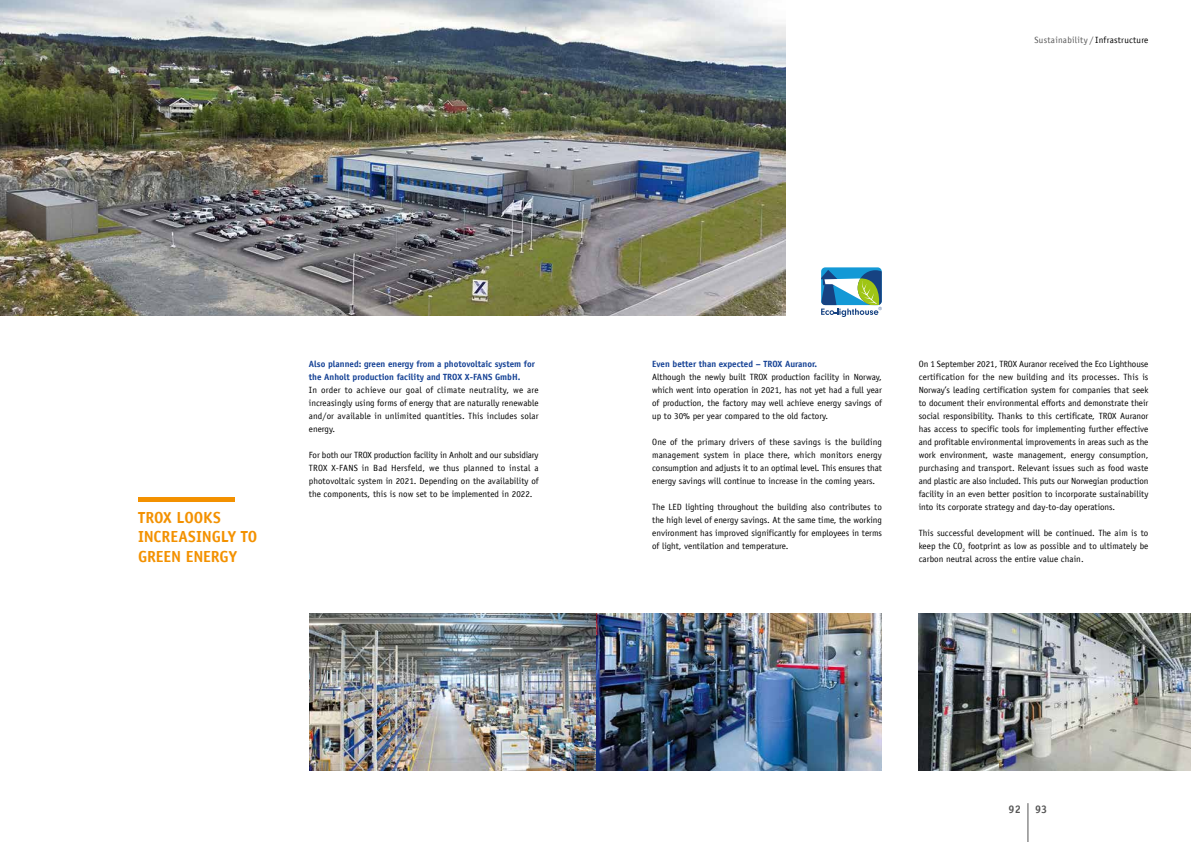
<style>
.page{position:relative;width:1191px;height:842px;background:#fff}
.page>*{position:absolute;margin:0;border:0;box-sizing:border-box;transform-origin:0 0}
.t1{font:700 16px/19.5px "TROX Officina Sans";letter-spacing:-.01em;color:#f39100}
.t2{font:700 11px "TROX Officina Sans";color:#565656}
.t3{font:9px/13px "TROX Officina Sans";color:#000;text-align:justify}
.t4{font:700 9px/13px "TROX Officina Sans";color:#134094}
.t5{font:9px "TROX Officina Sans";letter-spacing:.03em;color:#565656}
.s1{color:#000}
</style>
<div class="page">
<hr style="left:1027px;top:803px;width:1px;height:39px;background:#565656">
<hr style="left:138px;top:497px;width:96px;height:4px;background:#f39100">
<img style="left:0;top:0;width:785px;height:315px">
<svg style="left:821px;top:267px;width:60px;height:50px"></svg>
<img style="left:309px;top:614px;width:573px;height:157px">
<img style="left:918px;top:614px;width:273px;height:157px">
<p class="t5" style="left:1034px;top:35px;width:115px">Sustainability / <span class="s1">Infrastructure</span></p>
<h1 class="t1" style="left:138px;top:507px;width:121px">TROX LOOKS<br>INCREASINGLY TO<br>GREEN ENERGY</h1>
<p class="t4" style="left:309px;top:357px;width:227px">Also planned: green energy from a photovoltaic system for the Anholt production facility and TROX X-FANS GmbH.</p>
<p class="t3" style="left:309px;top:383px;width:231px">In order to achieve our goal of climate neutrality, we are increasingly using forms of energy that are naturally renewable and/or available in unlimited quantities. This includes solar energy.</p>
<p class="t3" style="left:309px;top:448px;width:231px">For both our TROX production facility in Anholt and our subsidiary TROX X-FANS in Bad Hersfeld, we thus planned to instal a photovoltaic system in 2021. Depending on the availability of the components, this is now set to be implemented in 2022.</p>
<p class="t4" style="left:652px;top:357px;width:166px">Even better than expected – TROX Auranor.</p>
<p class="t3" style="left:652px;top:370px;width:231px">Although the newly built TROX production facility in Norway, which went into operation in 2021, has not yet had a full year of production, the factory may well achieve energy savings of up to 30% per year compared to the old factory.</p>
<p class="t3" style="left:652px;top:435px;width:231px">One of the primary drivers of these savings is the building management system in place there, which monitors energy consumption and adjusts it to an optimal level. This ensures that energy savings will continue to increase in the coming years.</p>
<p class="t3" style="left:652px;top:500px;width:231px">The LED lighting throughout the building also contributes to the high level of energy savings. At the same time, the working environment has improved significantly for employees in terms of light, ventilation and temperature.</p>
<p class="t3" style="left:918px;top:357px;width:231px">On 1 September 2021, TROX Auranor received the Eco Lighthouse certification for the new building and its processes. This is Norway’s leading certification system for companies that seek to document their environmental efforts and demonstrate their social responsibility. Thanks to this certificate, TROX Auranor has access to specific tools for implementing further effective and profitable environmental improvements in areas such as the work environment, waste management, energy consumption, purchasing and transport. Relevant issues such as food waste and plastic are also included. This puts our Norwegian production facility in an even better position to incorporate sustainability into its corporate strategy and day-to-day operations.</p>
<p class="t3" style="left:918px;top:526px;width:231px">This successful development will be continued. The aim is to keep the CO<sub>2</sub> footprint as low as possible and to ultimately be carbon neutral across the entire value chain.</p>
<p class="t2" style="left:1008px;top:802px;width:14px">92</p>
<p class="t2" style="left:1035px;top:802px;width:14px">93</p>
</div>
